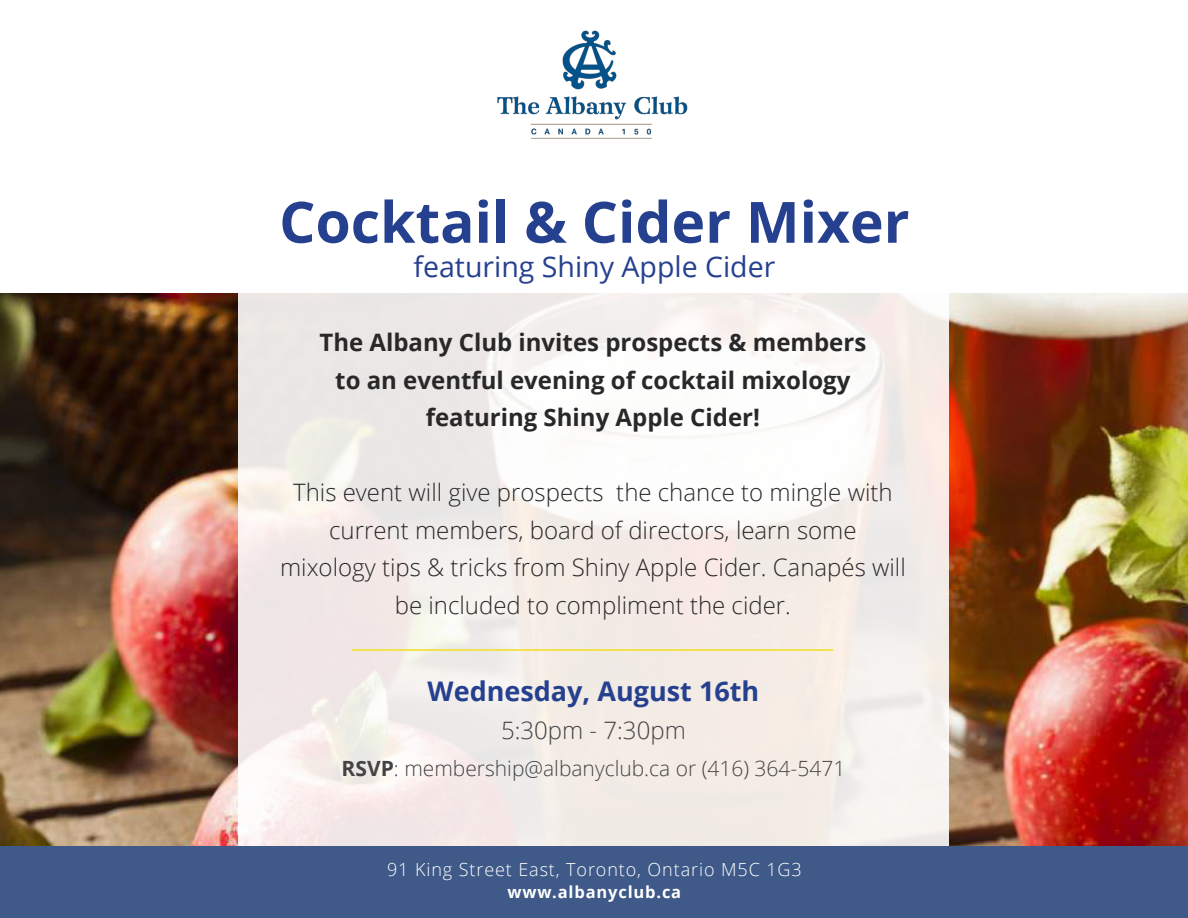
<style>
.page{position:relative;width:1188px;height:918px;background:#fff}
.page>*{position:absolute;margin:0;border:0;box-sizing:border-box;transform-origin:0 0}
.t1{font:700 57px "Open Sans";color:#25408f}
.t2{font:28.5px "Open Sans";color:#25408f}
.t3{font:700 27px "Open Sans";color:#25408f}
.t4{font:300 24px/37.5px "Open Sans";color:#292829;text-align:center}
.t5{font:700 24px/37.5px "Open Sans";color:#292829;text-align:center}
.t6{font:300 24px "Open Sans";color:#434345}
.t7{font:300 21px "Open Sans";color:#434345}
.t8{font:300 18px "Open Sans";letter-spacing:.05em;color:#fff}
.t9{font:700 16.5px "Open Sans";letter-spacing:.05em;color:#fff}
.s1{font-weight:700}
</style>
<div class="page">
<img style="left:0;top:293px;width:1188px;height:625px">
<svg style="left:238px;top:293px;width:712px;height:553px;fill:#f4ece7"></svg>
<img style="left:497px;top:30px;width:191px;height:109px">
<div style="left:1px;top:846px;width:1187px;height:72px;background:#3f5a89"></div>
<hr style="left:352px;top:649px;width:481px;height:2px;background:#f3e250">
<h1 class="t1" style="left:279px;top:182px;width:632px">Cocktail &amp; Cider Mixer</h1>
<p class="t2" style="left:413px;top:247px;width:363px">featuring Shiny Apple Cider</p>
<p class="t5" style="left:319px;top:323px;width:548px">The Albany Club invites prospects &amp; members to an eventful evening of cocktail mixology featuring Shiny Apple Cider!</p>
<p class="t4" style="left:280px;top:473px;width:627px">This event will give prospects the chance to mingle with current members, board of directors, learn some mixology tips &amp; tricks from Shiny Apple Cider. Canapés will be included to compliment the cider.</p>
<p class="t3" style="left:428px;top:672px;width:333px">Wednesday, August 16th</p>
<p class="t6" style="left:501px;top:713px;width:186px">5:30pm - 7:30pm</p>
<p class="t7" style="left:342px;top:754px;width:505px"><span class="s1">RSVP</span>: membership@albanyclub.ca or (416) 364-5471</p>
<p class="t8" style="left:387px;top:857px;width:416px">91 King Street East, Toronto, Ontario M5C 1G3</p>
<p class="t9" style="left:507px;top:880px;width:175px">www.albanyclub.ca</p>
</div>
